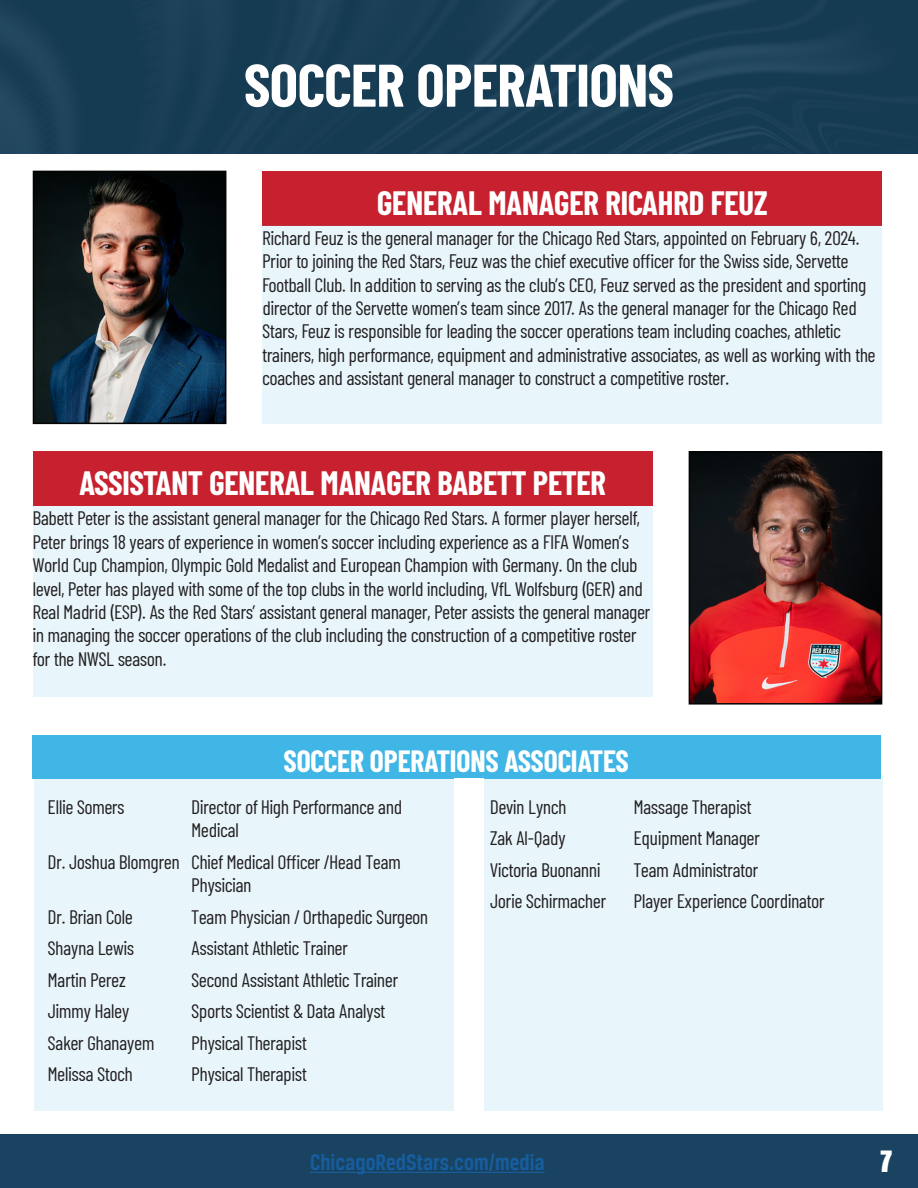
<style>
.page{position:relative;width:918px;height:1188px;background:#fff}
.page>*{position:absolute;margin:0;border:0;box-sizing:border-box;transform-origin:0 0}
.t1{font:700 60px "Barlow Condensed";color:#fff}
.t2{font:700 33px "Barlow Condensed";color:#fff}
.t3{font:700 30px "Barlow Condensed";color:#fff}
.t4{font:700 24px "Breuer Condensed";color:#175d9e}
.t5{font:700 22.5px "Tusker Grotesk 6700";color:#fff}
.t6{font:19.5px/23.4px "Barlow Condensed";color:#231f20}
</style>
<div class="page">
<img style="left:0;top:0;width:918px;height:153px">
<img style="left:36px;top:174px;width:187px;height:247px">
<div style="left:33px;top:171px;width:193px;height:253px;border:2px solid #040503"></div>
<div style="left:262px;top:171px;width:620px;height:54px;background:#c7202e"></div>
<div style="left:33px;top:499px;width:620px;height:198px;background:#e8f6fc"></div>
<div style="left:262px;top:225px;width:620px;height:199px;background:#e8f6fc"></div>
<img style="left:692px;top:454px;width:187px;height:248px">
<div style="left:689px;top:451px;width:193px;height:254px;border:2px solid #040503"></div>
<div style="left:33px;top:451px;width:620px;height:55px;background:#c7202e"></div>
<div style="left:32px;top:735px;width:848px;height:43px;background:#3fb6e6"></div>
<div style="left:34px;top:775px;width:848px;height:336px;background:#e8f6fc"></div>
<div style="left:454px;top:778px;width:30px;height:336px;background:#fff"></div>
<div style="left:0;top:1134px;width:855px;height:54px;background:#194360"></div>
<hr style="left:310px;top:1172px;width:235px;height:1px;background:#175d9e">
<div style="left:855px;top:1134px;width:63px;height:54px;background:#194360"></div>
<p class="t1" style="left:244px;top:42px;width:431px">SOCCER OPERATIONS</p>
<p class="t2" style="left:377px;top:179px;width:392px">GENERAL MANAGER RICAHRD FEUZ</p>
<p class="t6" style="left:262px;top:225px;width:615px">Richard Feuz is the general manager for the Chicago Red Stars, appointed on February 6, 2024.<br>Prior to joining the Red Stars, Feuz was the chief executive officer for the Swiss side, Servette Football Club. In addition to serving as the club’s CEO, Feuz served as the president and sporting director of the Servette women’s team since 2017. As the general manager for the Chicago Red Stars, Feuz is responsible for leading the soccer operations team including coaches, athletic trainers, high performance, equipment and administrative associates, as well as working with the coaches and assistant general manager to construct a competitive roster.</p>
<p class="t2" style="left:79px;top:460px;width:528px">ASSISTANT GENERAL MANAGER BABETT PETER</p>
<p class="t6" style="left:33px;top:505px;width:619px">Babett Peter is the assistant general manager for the Chicago Red Stars. A former player herself, Peter brings 18 years of experience in women’s soccer including experience as a FIFA Women’s World Cup Champion, Olympic Gold Medalist and European Champion with Germany. On the club level, Peter has played with some of the top clubs in the world including, VfL Wolfsburg (GER) and Real Madrid (ESP). As the Red Stars’ assistant general manager, Peter assists the general manager in managing the soccer operations of the club including the construction of a competitive roster for the NWSL season.</p>
<p class="t3" style="left:284px;top:740px;width:346px">SOCCER OPERATIONS ASSOCIATES</p>
<p class="t6" style="left:48px;top:794px;width:78px">Ellie Somers</p>
<p class="t6" style="left:192px;top:794px;width:212px">Director of High Performance and<br>Medical</p>
<p class="t6" style="left:48px;top:848px;width:133px">Dr. Joshua Blomgren</p>
<p class="t6" style="left:192px;top:848px;width:211px">Chief Medical Officer /Head Team</p>
<p class="t6" style="left:192px;top:872px;width:61px">Physician</p>
<p class="t6" style="left:48px;top:903px;width:86px">Dr. Brian Cole</p>
<p class="t6" style="left:192px;top:903px;width:238px">Team Physician / Orthapedic Surgeon</p>
<p class="t6" style="left:48px;top:935px;width:88px">Shayna Lewis</p>
<p class="t6" style="left:192px;top:935px;width:158px">Assistant Athletic Trainer</p>
<p class="t6" style="left:48px;top:966px;width:79px">Martin Perez</p>
<p class="t6" style="left:192px;top:966px;width:208px">Second Assistant Athletic Trainer</p>
<p class="t6" style="left:48px;top:998px;width:83px">Jimmy Haley</p>
<p class="t6" style="left:192px;top:998px;width:195px">Sports Scientist &amp; Data Analyst</p>
<p class="t6" style="left:48px;top:1029px;width:108px">Saker Ghanayem</p>
<p class="t6" style="left:192px;top:1029px;width:117px">Physical Therapist</p>
<p class="t6" style="left:48px;top:1061px;width:86px">Melissa Stoch</p>
<p class="t6" style="left:192px;top:1061px;width:117px">Physical Therapist</p>
<p class="t6" style="left:490px;top:794px;width:78px">Devin Lynch</p>
<p class="t6" style="left:634px;top:794px;width:119px">Massage Therapist</p>
<p class="t6" style="left:490px;top:825px;width:77px">Zak Al-Qady</p>
<p class="t6" style="left:634px;top:825px;width:127px">Equipment Manager</p>
<p class="t6" style="left:490px;top:857px;width:112px">Victoria Buonanni</p>
<p class="t6" style="left:634px;top:857px;width:126px">Team Administrator</p>
<p class="t6" style="left:490px;top:888px;width:117px">Jorie Schirmacher</p>
<p class="t6" style="left:634px;top:888px;width:192px">Player Experience Coordinator</p>
<p class="t4" style="left:310px;top:1149px;width:236px">ChicagoRedStars.com/media</p>
<p class="t5" style="left:881px;top:1148px;width:13px">7</p>
</div>
